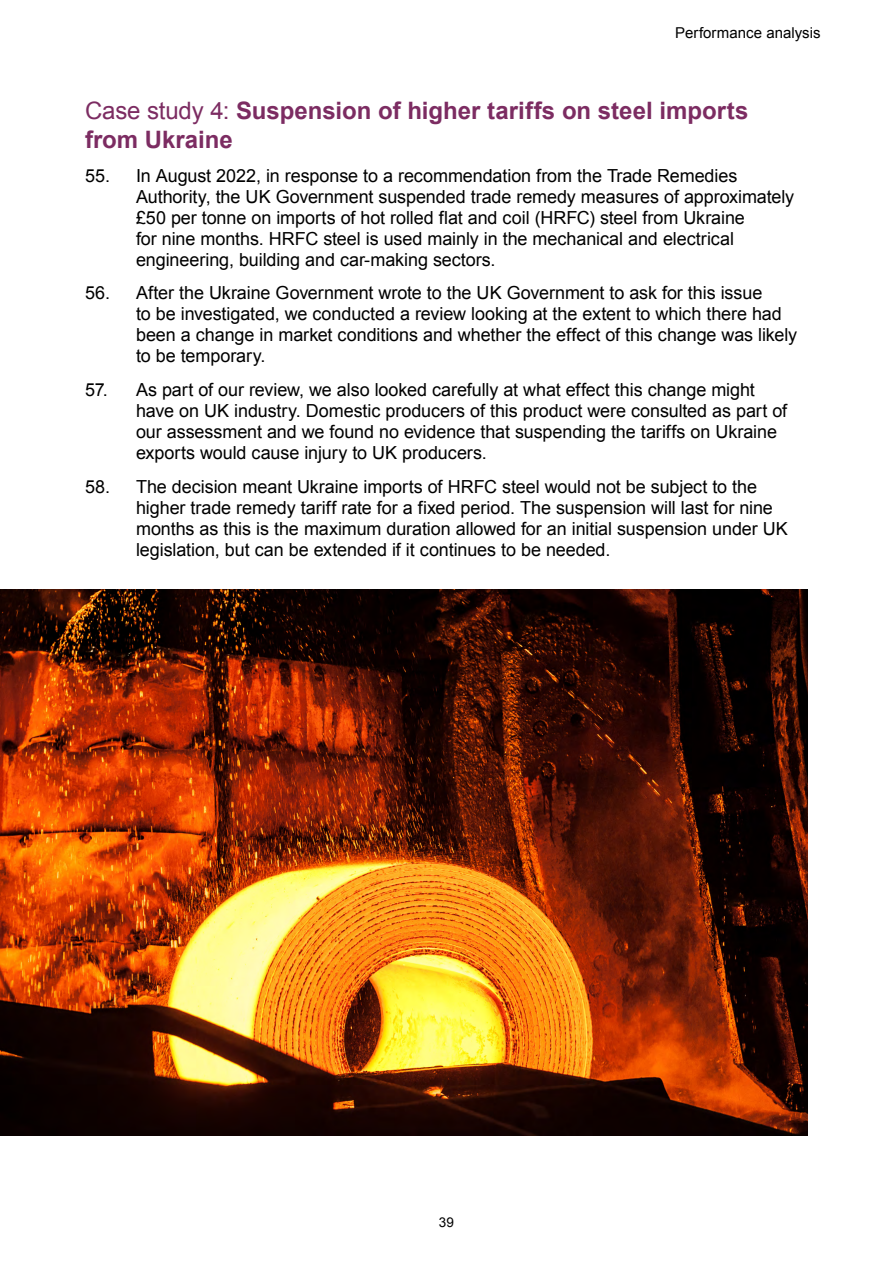
<style>
.page{position:relative;width:893px;height:1263px;background:#fff}
.page>*{position:absolute;margin:0;border:0;box-sizing:border-box;transform-origin:0 0}
.Case_Study_head{font:700 24px/28.5px "Arial";color:#7c2c62}
.t1{font:18px/21px "Arial";letter-spacing:-.005em;color:#000}
.t2{font:15px "Arial";color:#000}
.t3{font:13.5px "Arial";color:#000}
.s1{font-weight:400}
</style>
<div class="page">
<img style="left:0;top:590px;width:808px;height:545px">
<p class="t2" style="left:675px;top:22px;width:147px">Performance analysis</p>
<p class="Case_Study_head" style="left:85px;top:97px;width:665px"><span class="s1">Case study 4:</span> Suspension of higher tariffs on steel imports from Ukraine</p>
<p class="t1" style="left:136px;top:165px;width:660px;text-indent:-51px">55. In August 2022, in response to a recommendation from the Trade Remedies Authority, the UK Government suspended trade remedy measures of approximately £50 per tonne on imports of hot rolled flat and coil (HRFC) steel from Ukraine<br>for nine months. HRFC steel is used mainly in the mechanical and electrical engineering, building and car-making sectors.</p>
<p class="t1" style="left:136px;top:283px;width:663px;text-indent:-51px">56. After the Ukraine Government wrote to the UK Government to ask for this issue<br>to be investigated, we conducted a review looking at the extent to which there had been a change in market conditions and whether the effect of this change was likely to be temporary.</p>
<p class="t1" style="left:136px;top:379px;width:653px;text-indent:-51px">57. As part of our review, we also looked carefully at what effect this change might have on UK industry. Domestic producers of this product were consulted as part of our assessment and we found no evidence that suspending the tariffs on Ukraine exports would cause injury to UK producers.</p>
<p class="t1" style="left:136px;top:476px;width:653px;text-indent:-51px">58. The decision meant Ukraine imports of HRFC steel would not be subject to the higher trade remedy tariff rate for a fixed period. The suspension will last for nine months as this is the maximum duration allowed for an initial suspension under UK legislation, but can be extended if it continues to be needed.</p>
<p class="t3" style="left:439px;top:1213px;width:17px">39</p>
</div>
